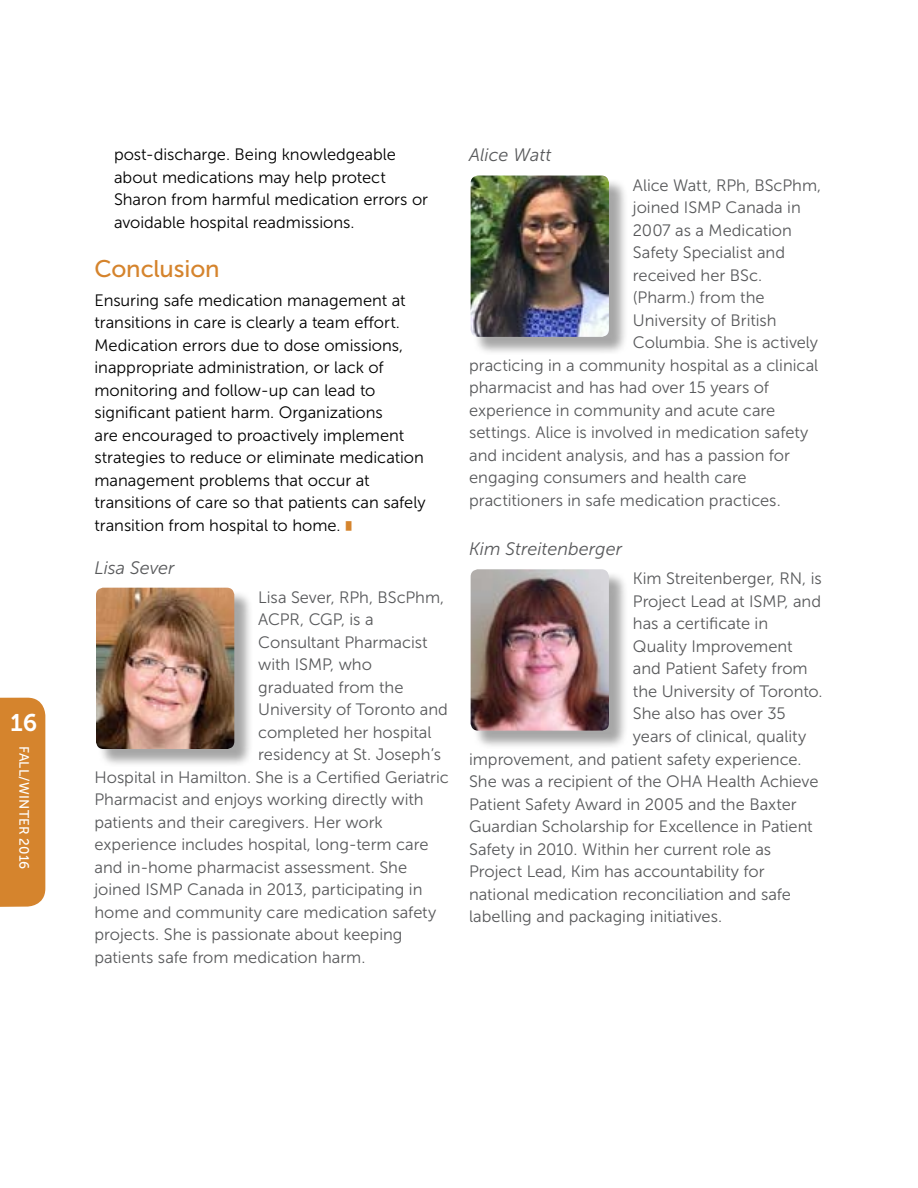
<style>
.page{position:relative;width:918px;height:1188px;background:#fff}
.page>*{position:absolute;margin:0;border:0;box-sizing:border-box;transform-origin:0 0}
.t1{font:24px "Museo Sans 500";letter-spacing:-.005em;color:#d5842d}
.t2{font:24px "Museo Sans 700";color:#fff}
.t3{font:italic 18px "Museo Sans 300";color:#58595b}
.t4{font:16.5px "Museo Sans 300";color:#58595b}
.t5{font:16.5px/22.5px "Museo Sans 300";color:#000}
.t6{font:13.5px "Museo Sans 500";letter-spacing:.01em;color:#fff}
.s1{color:#d5842d}
</style>
<div class="page">
<div style="left:0;top:698px;width:45px;height:209px;background:#d5842d"></div>
<div style="left:99px;top:590px;width:154px;height:177px;background:#000;opacity:.35"></div>
<img style="left:96px;top:588px;width:138px;height:161px">
<div style="left:473px;top:178px;width:155px;height:177px;background:#000;opacity:.35"></div>
<img style="left:471px;top:176px;width:138px;height:161px">
<div style="left:473px;top:572px;width:155px;height:177px;background:#000;opacity:.35"></div>
<img style="left:471px;top:569px;width:138px;height:162px">
<h1 class="t2" style="left:11px;top:709px;width:28px">16</h1>
<p class="t6" style="left:31px;top:746px;width:125px;rotate:90deg">FALL/WINTER 2016</p>
<p class="t5" style="left:114px;top:144px;width:316px">post-discharge. Being knowledgeable about medications may help protect Sharon from harmful medication errors or avoidable hospital readmissions.</p>
<h1 class="t1" style="left:94px;top:255px;width:127px">Conclusion</h1>
<p class="t5" style="left:94px;top:289px;width:333px">Ensuring safe medication management at transitions in care is clearly a team effort.<br>Medication errors due to dose omissions, inappropriate administration, or lack of monitoring and follow-up can lead to significant patient harm. Organizations<br>are encouraged to proactively implement strategies to reduce or eliminate medication management problems that occur at transitions of care so that patients can safely transition from hospital to home. <span class="s1">■</span></p>
<p class="t3" style="left:94px;top:558px;width:82px">Lisa Sever</p>
<p class="t4" style="left:258px;top:588px;width:187px">Lisa Sever, RPh, BScPhm,</p>
<p class="t4" style="left:258px;top:611px;width:117px">ACPR, CGP, is a</p>
<p class="t4" style="left:258px;top:633px;width:171px">Consultant Pharmacist</p>
<p class="t4" style="left:258px;top:656px;width:115px">with ISMP, who</p>
<p class="t4" style="left:258px;top:678px;width:147px">graduated from the</p>
<p class="t4" style="left:258px;top:701px;width:191px">University of Toronto and</p>
<p class="t4" style="left:258px;top:723px;width:175px">completed her hospital</p>
<p class="t4" style="left:258px;top:746px;width:184px">residency at St. Joseph’s</p>
<p class="t4" style="left:95px;top:768px;width:356px">Hospital in Hamilton. She is a Certified Geriatric</p>
<p class="t4" style="left:95px;top:791px;width:331px">Pharmacist and enjoys working directly with</p>
<p class="t4" style="left:95px;top:813px;width:290px">patients and their caregivers. Her work</p>
<p class="t4" style="left:95px;top:836px;width:336px">experience includes hospital, long-term care</p>
<p class="t4" style="left:95px;top:858px;width:314px">and in-home pharmacist assessment. She</p>
<p class="t4" style="left:95px;top:881px;width:329px">joined ISMP Canada in 2013, participating in</p>
<p class="t4" style="left:95px;top:903px;width:343px">home and community care medication safety</p>
<p class="t4" style="left:95px;top:926px;width:310px">projects. She is passionate about keeping</p>
<p class="t4" style="left:95px;top:948px;width:272px">patients safe from medication harm.</p>
<p class="t3" style="left:469px;top:146px;width:84px">Alice Watt</p>
<p class="t4" style="left:633px;top:176px;width:190px">Alice Watt, RPh, BScPhm,</p>
<p class="t4" style="left:633px;top:199px;width:169px">joined ISMP Canada in</p>
<p class="t4" style="left:633px;top:221px;width:161px">2007 as a Medication</p>
<p class="t4" style="left:633px;top:244px;width:154px">Safety Specialist and</p>
<p class="t4" style="left:633px;top:266px;width:131px">received her BSc.</p>
<p class="t4" style="left:633px;top:289px;width:133px">(Pharm.) from the</p>
<p class="t4" style="left:633px;top:311px;width:145px">University of British</p>
<p class="t4" style="left:633px;top:334px;width:187px">Columbia. She is actively</p>
<p class="t4" style="left:469px;top:356px;width:351px">practicing in a community hospital as a clinical</p>
<p class="t4" style="left:469px;top:379px;width:302px">pharmacist and has had over 15 years of</p>
<p class="t4" style="left:469px;top:401px;width:308px">experience in community and acute care</p>
<p class="t4" style="left:469px;top:424px;width:341px">settings. Alice is involved in medication safety</p>
<p class="t4" style="left:469px;top:446px;width:322px">and incident analysis, and has a passion for</p>
<p class="t4" style="left:469px;top:469px;width:279px">engaging consumers and health care</p>
<p class="t4" style="left:469px;top:491px;width:313px">practitioners in safe medication practices.</p>
<p class="t3" style="left:469px;top:539px;width:154px">Kim Streitenberger</p>
<p class="t4" style="left:633px;top:570px;width:190px">Kim Streitenberger, RN, is</p>
<p class="t4" style="left:633px;top:592px;width:190px">Project Lead at ISMP, and</p>
<p class="t4" style="left:633px;top:615px;width:137px">has a certificate in</p>
<p class="t4" style="left:633px;top:637px;width:161px">Quality Improvement</p>
<p class="t4" style="left:633px;top:660px;width:176px">and Patient Safety from</p>
<p class="t4" style="left:633px;top:682px;width:191px">the University of Toronto.</p>
<p class="t4" style="left:633px;top:705px;width:154px">She also has over 35</p>
<p class="t4" style="left:633px;top:727px;width:175px">years of clinical, quality</p>
<p class="t4" style="left:469px;top:750px;width:334px">improvement, and patient safety experience.</p>
<p class="t4" style="left:469px;top:772px;width:351px">She was a recipient of the OHA Health Achieve</p>
<p class="t4" style="left:469px;top:795px;width:329px">Patient Safety Award in 2005 and the Baxter</p>
<p class="t4" style="left:469px;top:817px;width:345px">Guardian Scholarship for Excellence in Patient</p>
<p class="t4" style="left:469px;top:840px;width:304px">Safety in 2010. Within her current role as</p>
<p class="t4" style="left:469px;top:862px;width:297px">Project Lead, Kim has accountability for</p>
<p class="t4" style="left:469px;top:885px;width:323px">national medication reconciliation and safe</p>
<p class="t4" style="left:469px;top:907px;width:255px">labelling and packaging initiatives.</p>
</div>
